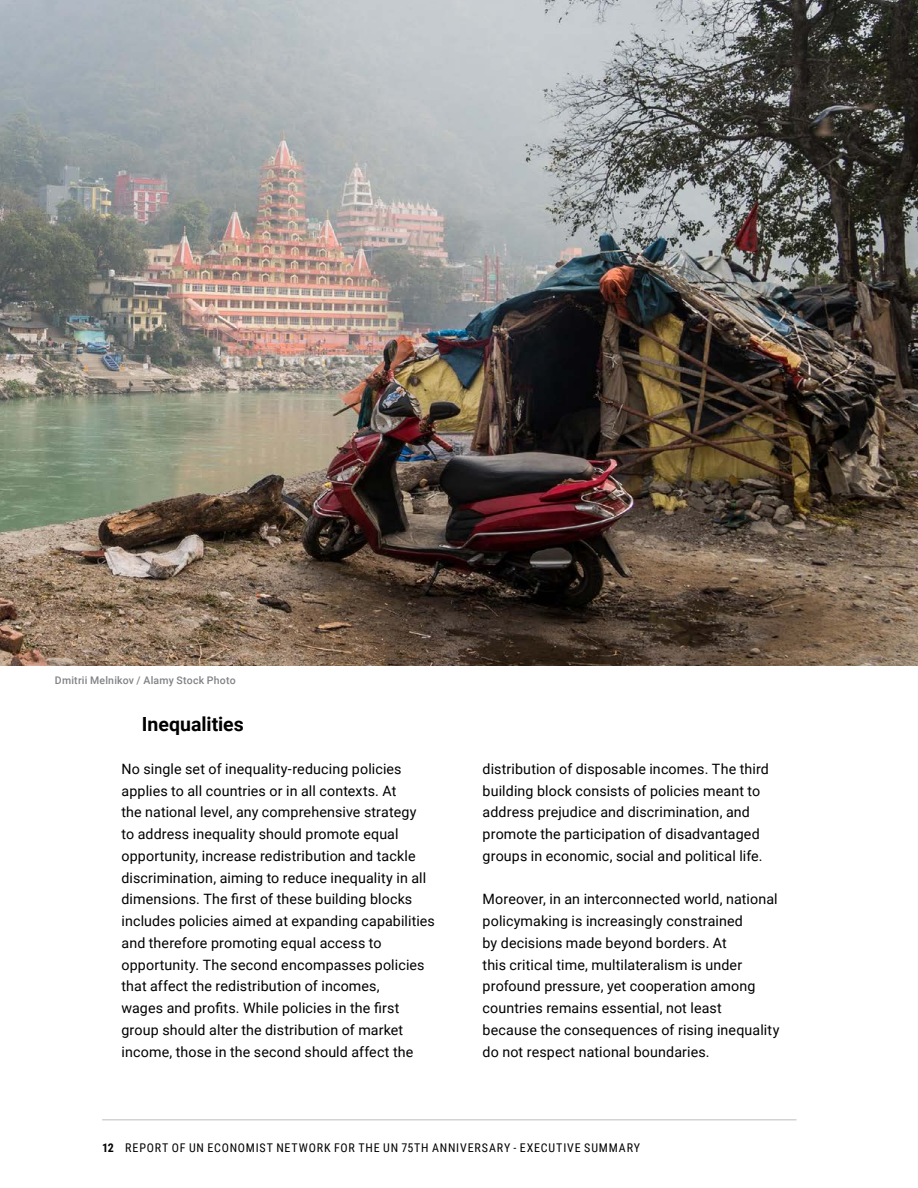
<style>
.page{position:relative;width:918px;height:1188px;background:#fff}
.page>*{position:absolute;margin:0;border:0;box-sizing:border-box;transform-origin:0 0}
.t1{font:700 19.5px "Roboto";color:#000}
.t2{font:14.25px/21.8px "Roboto";letter-spacing:.01em;color:#000}
.t3{font:12px "Roboto Condensed";letter-spacing:.07em;color:#000}
.t4{font:500 10.5px "Roboto";letter-spacing:.02em;color:#808285}
.s1{font-weight:700}
</style>
<div class="page">
<img style="left:0;top:0;width:918px;height:665px">
<hr style="left:102px;top:1119px;width:695px;height:1px;background:#d1d3d4">
<p class="t4" style="left:55px;top:672px;width:182px">Dmitrii Melnikov / Alamy Stock Photo</p>
<h1 class="t1" style="left:142px;top:710px;width:104px">Inequalities</h1>
<p class="t2" style="left:122px;top:758px;width:315px">No single set of inequality-reducing policies applies to all countries or in all contexts. At<br>the national level, any comprehensive strategy<br>to address inequality should promote equal opportunity, increase redistribution and tackle discrimination, aiming to reduce inequality in all dimensions. The first of these building blocks includes policies aimed at expanding capabilities and therefore promoting equal access to opportunity. The second encompasses policies that affect the redistribution of incomes,<br>wages and profits. While policies in the first group should alter the distribution of market income, those in the second should affect the</p>
<p class="t2" style="left:483px;top:757px;width:288px">distribution of disposable incomes. The third building block consists of policies meant to address prejudice and discrimination, and promote the participation of disadvantaged groups in economic, social and political life.</p>
<p class="t2" style="left:483px;top:888px;width:298px">Moreover, in an interconnected world, national policymaking is increasingly constrained<br>by decisions made beyond borders. At<br>this critical time, multilateralism is under profound pressure, yet cooperation among countries remains essential, not least because the consequences of rising inequality do not respect national boundaries.</p>
<p class="t3" style="left:102px;top:1139px;width:539px"><span class="s1">12</span> REPORT OF UN ECONOMIST NETWORK FOR THE UN 75TH ANNIVERSARY - EXECUTIVE SUMMARY</p>
</div>
